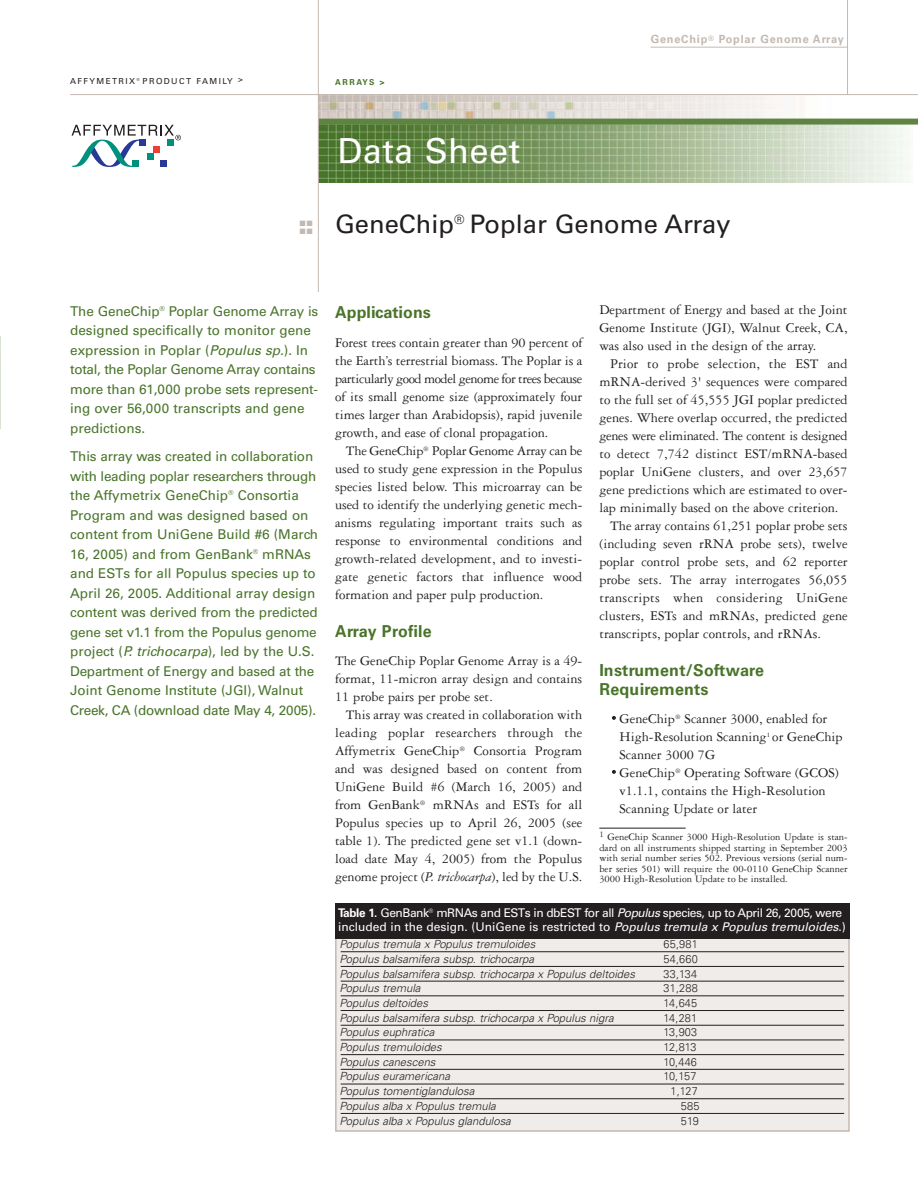
<style>
.page{position:relative;width:918px;height:1188px;background:#fff}
.page>*{position:absolute;margin:0;border:0;box-sizing:border-box;transform-origin:0 0}
.t1{font:34.5px "Univers";letter-spacing:.01em;color:#fff}
.t2{font:25.5px "Univers";color:#231f20}
.t3{font:16.5px/18.8px "TTC00 O00";color:#49742a}
.t4{font:14.25px/18px "TTC12 O00";color:#231f20;text-align:justify}
.t5{font:14.25px "TTC12 O00";letter-spacing:-.02em;color:#231f20}
.t6{font:14.25px "TTC12 O00";letter-spacing:.02em;color:#231f20}
.t7{font:13.5px/19.5px "Univers";color:#49742a}
.t8{font:12px/13.5px "Univers";letter-spacing:-.04em;color:#fff}
.t9{font:italic 300 11.25px "Univers";color:#231f20}
.t10{font:11.25px "TTC02 O00";color:#231f20}
.t11{font:11.25px "TTC00 O00";letter-spacing:.055em;color:#c3b9b1}
.t12{font:10.5px/10.5px "TTC12 O00";color:#231f20;text-align:justify}
.t13{font:8.25px "Univers";letter-spacing:.17em;color:#231f20}
.t14{font:8.25px "TTC00 O00";letter-spacing:.175em;color:#49742a}
.t15{font:7.5px "TTC1 CO00";color:#c3b9b1}
.s1{font-style:italic}
.s2{font-family:"TTC16 O00"}
.s3{font-size:27px}
.s4{font-family:"TTC00 O00"}
</style>
<div class="page">
<img style="left:319px;top:125px;width:592px;height:58px">
<img style="left:319px;top:95px;width:590px;height:24px">
<div style="left:318px;top:119px;width:600px;height:6px;background:#5e8342"></div>
<svg style="left:72px;top:125px;width:109px;height:42px"></svg>
<hr style="left:318px;top:0;width:1px;height:292px;background:#c3b9b1">
<hr style="left:70px;top:94px;width:848px;height:1px;background:#c3b9b1">
<hr style="left:651px;top:47px;width:197px;height:1px;background:#c3b9b1">
<hr style="left:847px;top:0;width:1px;height:95px;background:#c3b9b1">
<hr style="left:599px;top:828px;width:87px;height:1px;background:#231f20">
<img style="left:0;top:336px;width:1px;height:93px">
<div style="left:336px;top:935px;width:513px;height:196px;background:#f0ece9"></div>
<hr style="left:341px;top:951px;width:503px;height:1px;background:#231f20">
<hr style="left:341px;top:966px;width:503px;height:1px;background:#231f20">
<hr style="left:341px;top:981px;width:503px;height:1px;background:#231f20">
<hr style="left:341px;top:995px;width:503px;height:1px;background:#231f20">
<hr style="left:341px;top:1010px;width:503px;height:1px;background:#231f20">
<hr style="left:341px;top:1025px;width:503px;height:1px;background:#231f20">
<hr style="left:341px;top:1040px;width:503px;height:1px;background:#231f20">
<hr style="left:341px;top:1054px;width:503px;height:1px;background:#231f20">
<hr style="left:341px;top:1069px;width:503px;height:1px;background:#231f20">
<hr style="left:341px;top:1084px;width:503px;height:1px;background:#231f20">
<hr style="left:341px;top:1098px;width:503px;height:1px;background:#231f20">
<hr style="left:341px;top:1113px;width:503px;height:1px;background:#231f20">
<div style="left:335px;top:935px;width:515px;height:197px;border:2px solid #c3b9b1"></div>
<div style="left:335px;top:903px;width:515px;height:35px;background:#231f20"></div>
<p class="t13" style="left:70px;top:78px;width:174px">AFFYMETRIX <sup>®</sup> PRODUCT FAMILY &gt;</p>
<p class="t14" style="left:335px;top:79px;width:51px">ARRAYS &gt;</p>
<h1 class="t1" style="left:338px;top:138px;width:184px">Data Sheet</h1>
<p class="t11" style="left:651px;top:35px;width:195px">GeneChip<sup>®</sup> Poplar Genome Array</p>
<p class="t15" style="left:300px;top:219px;width:14px">■■</p>
<p class="t15" style="left:300px;top:227px;width:14px">■■</p>
<h2 class="t2" style="left:335px;top:215px;width:397px">GeneChip<sup>®</sup> Poplar Genome Array</h2>
<p class="t7" style="left:70px;top:302px;width:250px">The GeneChip<sup>®</sup> Poplar Genome Array is designed specifically to monitor gene expression in Poplar (<span class="s1">Populus sp.</span>). In total, the Poplar Genome Array contains more than 61,000 probe sets represent&shy;ing over 56,000 transcripts and gene predictions.</p>
<p class="t7" style="left:70px;top:448px;width:249px">This array was created in collaboration with leading poplar researchers through the Affymetrix GeneChip<sup>®</sup> Consortia Program and was designed based on content from UniGene Build #6 (March 16, 2005) and from GenBank<sup>®</sup> mRNAs and ESTs for all Populus species up to April 26, 2005. Additional array design content was derived from the predicted gene set v1.1 from the Populus genome project (<span class="s1">P. trichocarpa</span>), led by the U.S.<br>Department of Energy and based at the Joint Genome Institute (JGI), Walnut Creek, CA (download date May 4, 2005).</p>
<p class="t3" style="left:335px;top:305px;width:98px">Applications</p>
<p class="t4" style="left:335px;top:335px;width:249px">Forest trees contain greater than 90 percent of the Earth’s terrestrial biomass. The Poplar is a particularly good model genome for trees because of its small genome size (approximately four times larger than Arabidopsis), rapid juvenile growth, and ease of clonal propagation.</p>
<p class="t4" style="left:335px;top:443px;width:249px;text-indent:11px">The GeneChip<sup>®</sup> Poplar Genome Array can be used to study gene expression in the Populus species listed below. This microarray can be used to identify the underlying genetic mech&shy;anisms regulating important traits such as response to environmental conditions and growth-related development, and to investi&shy;gate genetic factors that influence wood formation and paper pulp production.</p>
<p class="t3" style="left:335px;top:623px;width:98px">Array Profile</p>
<p class="t4" style="left:335px;top:653px;width:249px">The GeneChip Poplar Genome Array is a 49- format, 11-micron array design and contains 11 probe pairs per probe set.</p>
<p class="t4" style="left:335px;top:707px;width:249px;text-indent:11px">This array was created in collaboration with leading poplar researchers through the Affymetrix GeneChip<sup>®</sup> Consortia Program and was designed based on content from UniGene Build #6 (March 16, 2005) and from GenBank<sup>®</sup> mRNAs and ESTs for all Populus species up to April 26, 2005 (see table 1). The predicted gene set v1.1 (down&shy;load date May 4, 2005) from the Populus genome project (<span class="s2">P. trichocarpa</span>), led by the U.S.</p>
<p class="t4" style="left:599px;top:302px;width:250px">Department of Energy and based at the Joint Genome Institute (JGI), Walnut Creek, CA, was also used in the design of the array.</p>
<p class="t4" style="left:610px;top:356px;width:239px">Prior to probe selection, the EST and</p>
<p class="t4" style="left:599px;top:374px;width:250px">mRNA-derived 3' sequences were compared</p>
<p class="t4" style="left:599px;top:392px;width:250px">to the full set of 45,555 JGI poplar predicted</p>
<p class="t4" style="left:599px;top:410px;width:250px">genes. Where overlap occurred, the predicted</p>
<p class="t5" style="left:599px;top:431px;width:250px">genes were eliminated. The content is designed</p>
<p class="t4" style="left:599px;top:446px;width:250px">to detect 7,742 distinct EST/mRNA-based</p>
<p class="t4" style="left:599px;top:464px;width:250px">poplar UniGene clusters, and over 23,657</p>
<p class="t4" style="left:599px;top:482px;width:250px">gene predictions which are estimated to over-</p>
<p class="t4" style="left:599px;top:500px;width:241px">lap minimally based on the above criterion.</p>
<p class="t4" style="left:610px;top:518px;width:239px">The array contains 61,251 poplar probe sets</p>
<p class="t4" style="left:599px;top:536px;width:250px">(including seven rRNA probe sets), twelve</p>
<p class="t4" style="left:599px;top:554px;width:250px">poplar control probe sets, and 62 reporter</p>
<p class="t4" style="left:599px;top:572px;width:250px">probe sets. The array interrogates 56,055</p>
<p class="t6" style="left:599px;top:593px;width:250px">transcripts when considering UniGene</p>
<p class="t4" style="left:599px;top:608px;width:250px">clusters, ESTs and mRNAs, predicted gene</p>
<p class="t4" style="left:599px;top:626px;width:223px">transcripts, poplar controls, and rRNAs.</p>
<p class="t3" style="left:599px;top:662px;width:166px">Instrument/Software<br>Requirements</p>
<p class="t4" style="left:611px;top:711px;width:218px"><span class="s3">·</span> GeneChip<sup>®</sup> Scanner 3000, enabled for</p>
<p class="t4" style="left:620px;top:729px;width:225px">High-Resolution Scanning<sup>1</sup> or GeneChip</p>
<p class="t4" style="left:620px;top:747px;width:97px">Scanner 3000 7G</p>
<p class="t4" style="left:611px;top:765px;width:230px"><span class="s3">·</span> GeneChip<sup>®</sup> Operating Software (GCOS)</p>
<p class="t4" style="left:620px;top:783px;width:208px">v1.1.1, contains the High-Resolution</p>
<p class="t4" style="left:620px;top:801px;width:139px">Scanning Update or later</p>
<p class="t12" style="left:599px;top:833px;width:250px"><sup>1</sup> GeneChip Scanner 3000 High-Resolution Update is stan&shy;dard on all instruments shipped starting in September 2003 with serial number series 502. Previous versions (serial num&shy;ber series 501) will require the 00-0110 GeneChip Scanner 3000 High-Resolution Update to be installed.</p>
<p class="t8" style="left:338px;top:907px;width:509px"><span class="s4">Table 1.</span> GenBank<sup>®</sup> mRNAs and ESTs in dbEST for all <span class="s1">Populus</span>species, up to April 26, 2005, were included in the design. (UniGene is restricted to <span class="s1">Populus tremula x Populus tremuloides</span>.)</p>
<p class="t9" style="left:340px;top:940px;width:199px">Populus tremula x Populus tremuloides</p>
<p class="t10" style="left:664px;top:940px;width:36px">65,981</p>
<p class="t9" style="left:340px;top:955px;width:198px">Populus balsamifera subsp. trichocarpa</p>
<p class="t10" style="left:664px;top:955px;width:36px">54,660</p>
<p class="t9" style="left:340px;top:969px;width:299px">Populus balsamifera subsp. trichocarpa x Populus deltoides</p>
<p class="t10" style="left:664px;top:969px;width:35px">33,134</p>
<p class="t9" style="left:340px;top:984px;width:85px">Populus tremula</p>
<p class="t10" style="left:664px;top:984px;width:36px">31,288</p>
<p class="t9" style="left:340px;top:999px;width:92px">Populus deltoides</p>
<p class="t10" style="left:664px;top:999px;width:35px">14,645</p>
<p class="t9" style="left:340px;top:1014px;width:278px">Populus balsamifera subsp. trichocarpa x Populus nigra</p>
<p class="t10" style="left:664px;top:1014px;width:35px">14,281</p>
<p class="t9" style="left:340px;top:1028px;width:98px">Populus euphratica</p>
<p class="t10" style="left:664px;top:1028px;width:35px">13,903</p>
<p class="t9" style="left:340px;top:1043px;width:106px">Populus tremuloides</p>
<p class="t10" style="left:664px;top:1043px;width:35px">12,813</p>
<p class="t9" style="left:340px;top:1058px;width:100px">Populus canescens</p>
<p class="t10" style="left:664px;top:1058px;width:35px">10,446</p>
<p class="t9" style="left:340px;top:1072px;width:114px">Populus euramericana</p>
<p class="t10" style="left:664px;top:1072px;width:35px">10,157</p>
<p class="t9" style="left:340px;top:1087px;width:138px">Populus tomentiglandulosa</p>
<p class="t10" style="left:670px;top:1087px;width:29px">1,127</p>
<p class="t9" style="left:340px;top:1102px;width:160px">Populus alba x Populus tremula</p>
<p class="t10" style="left:681px;top:1102px;width:20px">585</p>
<p class="t9" style="left:340px;top:1116px;width:175px">Populus alba x Populus glandulosa</p>
<p class="t10" style="left:681px;top:1116px;width:20px">519</p>
</div>
